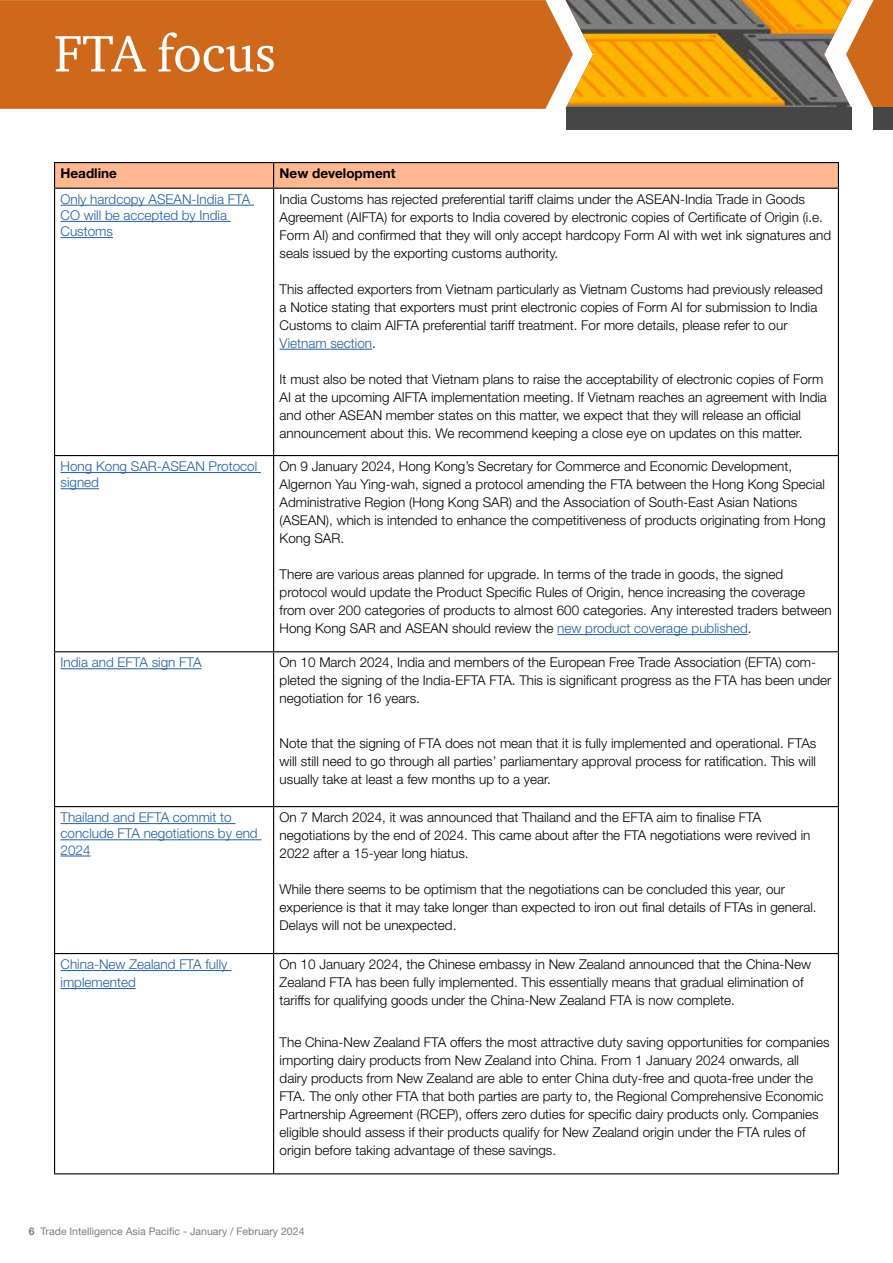
<style>
.page{position:relative;width:893px;height:1263px;background:#fff}
.page>*{position:absolute;margin:0;border:0;box-sizing:border-box;transform-origin:0 0}
.t1{font:52.5px "ITC Charter Com";color:#fff}
.t2{font:300 13.5px/18px "Helvetica Neue LT Std";color:#000}
.t3{font:300 13.5px/16.2px "Helvetica Neue LT Std";color:#215e9e}
.t4{font:700 13.5px "Helvetica Neue LT Std";color:#000}
.t5{font:10.5px "Helvetica Neue LT Std";color:#7c7d7d}
.s1{color:#215e9e}
.s2{font-weight:700}
</style>
<div class="page">
<div style="left:0;top:0;width:566px;height:109px;background:#ce681b"></div>
<svg style="left:851px;top:0;width:42px;height:109px"></svg>
<img style="left:566px;top:0;width:285px;height:108px">
<div style="left:566px;top:108px;width:285px;height:22px;background:#464647"></div>
<div style="left:873px;top:108px;width:20px;height:22px;background:#464647"></div>
<hr style="left:54px;top:162px;width:220px;height:1px;background:#000">
<hr style="left:274px;top:162px;width:565px;height:1px;background:#000">
<svg style="left:54px;top:163px;width:785px;height:25px;background:#f8b38d"></svg>
<hr style="left:54px;top:188px;width:220px;height:1px;background:#000">
<hr style="left:54px;top:189px;width:1px;height:266px;background:#000">
<hr style="left:274px;top:188px;width:565px;height:1px;background:#000">
<hr style="left:273px;top:189px;width:1px;height:266px;background:#000">
<hr style="left:838px;top:189px;width:1px;height:266px;background:#000">
<hr style="left:54px;top:455px;width:220px;height:1px;background:#000">
<hr style="left:54px;top:456px;width:1px;height:195px;background:#000">
<hr style="left:274px;top:455px;width:565px;height:1px;background:#000">
<hr style="left:273px;top:456px;width:1px;height:195px;background:#000">
<hr style="left:838px;top:456px;width:1px;height:195px;background:#000">
<hr style="left:54px;top:651px;width:220px;height:1px;background:#000">
<hr style="left:54px;top:652px;width:1px;height:154px;background:#000">
<hr style="left:274px;top:651px;width:565px;height:1px;background:#000">
<hr style="left:273px;top:652px;width:1px;height:154px;background:#000">
<hr style="left:838px;top:652px;width:1px;height:154px;background:#000">
<hr style="left:54px;top:806px;width:220px;height:1px;background:#000">
<hr style="left:54px;top:807px;width:1px;height:146px;background:#000">
<hr style="left:274px;top:806px;width:565px;height:1px;background:#000">
<hr style="left:273px;top:807px;width:1px;height:146px;background:#000">
<hr style="left:838px;top:807px;width:1px;height:146px;background:#000">
<hr style="left:54px;top:953px;width:220px;height:1px;background:#000">
<hr style="left:54px;top:954px;width:1px;height:219px;background:#000">
<hr style="left:274px;top:953px;width:565px;height:1px;background:#000">
<hr style="left:273px;top:954px;width:1px;height:219px;background:#000">
<hr style="left:838px;top:954px;width:1px;height:219px;background:#000">
<hr style="left:54px;top:1173px;width:220px;height:1px;background:#000">
<hr style="left:274px;top:1173px;width:565px;height:1px;background:#000">
<hr style="left:61px;top:205px;width:193px;height:1px;background:#215e9e">
<hr style="left:61px;top:221px;width:170px;height:1px;background:#215e9e">
<hr style="left:61px;top:237px;width:52px;height:1px;background:#215e9e">
<hr style="left:280px;top:349px;width:92px;height:1px;background:#215e9e">
<hr style="left:61px;top:472px;width:200px;height:1px;background:#215e9e">
<hr style="left:61px;top:488px;width:38px;height:1px;background:#215e9e">
<hr style="left:557px;top:634px;width:191px;height:1px;background:#215e9e">
<hr style="left:61px;top:668px;width:141px;height:1px;background:#215e9e">
<hr style="left:61px;top:823px;width:174px;height:1px;background:#215e9e">
<hr style="left:61px;top:839px;width:200px;height:1px;background:#215e9e">
<hr style="left:61px;top:856px;width:30px;height:1px;background:#215e9e">
<hr style="left:61px;top:970px;width:170px;height:1px;background:#215e9e">
<hr style="left:61px;top:988px;width:75px;height:1px;background:#215e9e">
<h1 class="t1" style="left:54px;top:21px;width:223px">FTA focus</h1>
<p class="t4" style="left:61px;top:165px;width:58px">Headline</p>
<p class="t4" style="left:280px;top:165px;width:117px">New development</p>
<p class="t3" style="left:61px;top:191px;width:191px">Only hardcopy ASEAN-India FTA<br>CO will be accepted by India<br>Customs</p>
<p class="t2" style="left:280px;top:190px;width:553px">India Customs has rejected preferential tariff claims under the ASEAN-India Trade in Goods Agreement (AIFTA) for exports to India covered by electronic copies of Certificate of Origin (i.e.<br>Form AI) and confirmed that they will only accept hardcopy Form AI with wet ink signatures and seals issued by the exporting customs authority.</p>
<p class="t2" style="left:280px;top:280px;width:545px">This affected exporters from Vietnam particularly as Vietnam Customs had previously released a Notice stating that exporters must print electronic copies of Form AI for submission to India Customs to claim AIFTA preferential tariff treatment. For more details, please refer to our <span class="s1">Vietnam section</span>.</p>
<p class="t2" style="left:280px;top:370px;width:549px">It must also be noted that Vietnam plans to raise the acceptability of electronic copies of Form AI at the upcoming AIFTA implementation meeting. If Vietnam reaches an agreement with India and other ASEAN member states on this matter, we expect that they will release an official announcement about this. We recommend keeping a close eye on updates on this matter.</p>
<p class="t3" style="left:61px;top:458px;width:198px">Hong Kong SAR-ASEAN Protocol signed</p>
<p class="t2" style="left:280px;top:457px;width:547px">On 9 January 2024, Hong Kong’s Secretary for Commerce and Economic Development, Algernon Yau Ying-wah, signed a protocol amending the FTA between the Hong Kong Special Administrative Region (Hong Kong SAR) and the Association of South-East Asian Nations (ASEAN), which is intended to enhance the competitiveness of products originating from Hong Kong SAR.</p>
<p class="t2" style="left:280px;top:565px;width:554px">There are various areas planned for upgrade. In terms of the trade in goods, the signed protocol would update the Product Specific Rules of Origin, hence increasing the coverage from over 200 categories of products to almost 600 categories. Any interested traders between Hong Kong SAR and ASEAN should review the <span class="s1">new product coverage published</span>.</p>
<p class="t3" style="left:61px;top:654px;width:142px">India and EFTA sign FTA</p>
<p class="t2" style="left:280px;top:653px;width:553px">On 10 March 2024, India and members of the European Free Trade Association (EFTA) com&shy;pleted the signing of the India-EFTA FTA. This is significant progress as the FTA has been under negotiation for 16 years.</p>
<p class="t2" style="left:280px;top:734px;width:538px;text-align:justify">Note that the signing of FTA does not mean that it is fully implemented and operational. FTAs will still need to go through all parties’ parliamentary approval process for ratification. This will usually take at least a few months up to a year.</p>
<p class="t3" style="left:61px;top:809px;width:199px">Thailand and EFTA commit to conclude FTA negotiations by end<br>2024</p>
<p class="t2" style="left:280px;top:808px;width:532px">On 7 March 2024, it was announced that Thailand and the EFTA aim to finalise FTA negotiations by the end of 2024. This came about after the FTA negotiations were revived in<br>2022 after a 15-year long hiatus.</p>
<p class="t2" style="left:280px;top:880px;width:538px">While there seems to be optimism that the negotiations can be concluded this year, our experience is that it may take longer than expected to iron out final details of FTAs in general.<br>Delays will not be unexpected.</p>
<p class="t3" style="left:61px;top:955px;width:168px;line-height:18px">China-New Zealand FTA fully implemented</p>
<p class="t2" style="left:280px;top:955px;width:533px">On 10 January 2024, the Chinese embassy in New Zealand announced that the China-New<br>Zealand FTA has been fully implemented. This essentially means that gradual elimination of tariffs for qualifying goods under the China-New Zealand FTA is now complete.</p>
<p class="t2" style="left:280px;top:1033px;width:551px">The China-New Zealand FTA offers the most attractive duty saving opportunities for companies importing dairy products from New Zealand into China. From 1 January 2024 onwards, all dairy products from New Zealand are able to enter China duty-free and quota-free under the FTA. The only other FTA that both parties are party to, the Regional Comprehensive Economic Partnership Agreement (RCEP), offers zero duties for specific dairy products only. Companies eligible should assess if their products qualify for New Zealand origin under the FTA rules of origin before taking advantage of these savings.</p>
<p class="t5" style="left:29px;top:1225px;width:277px"><span class="s2">6</span> Trade Intelligence Asia Pacific - January / February 2024</p>
</div>
